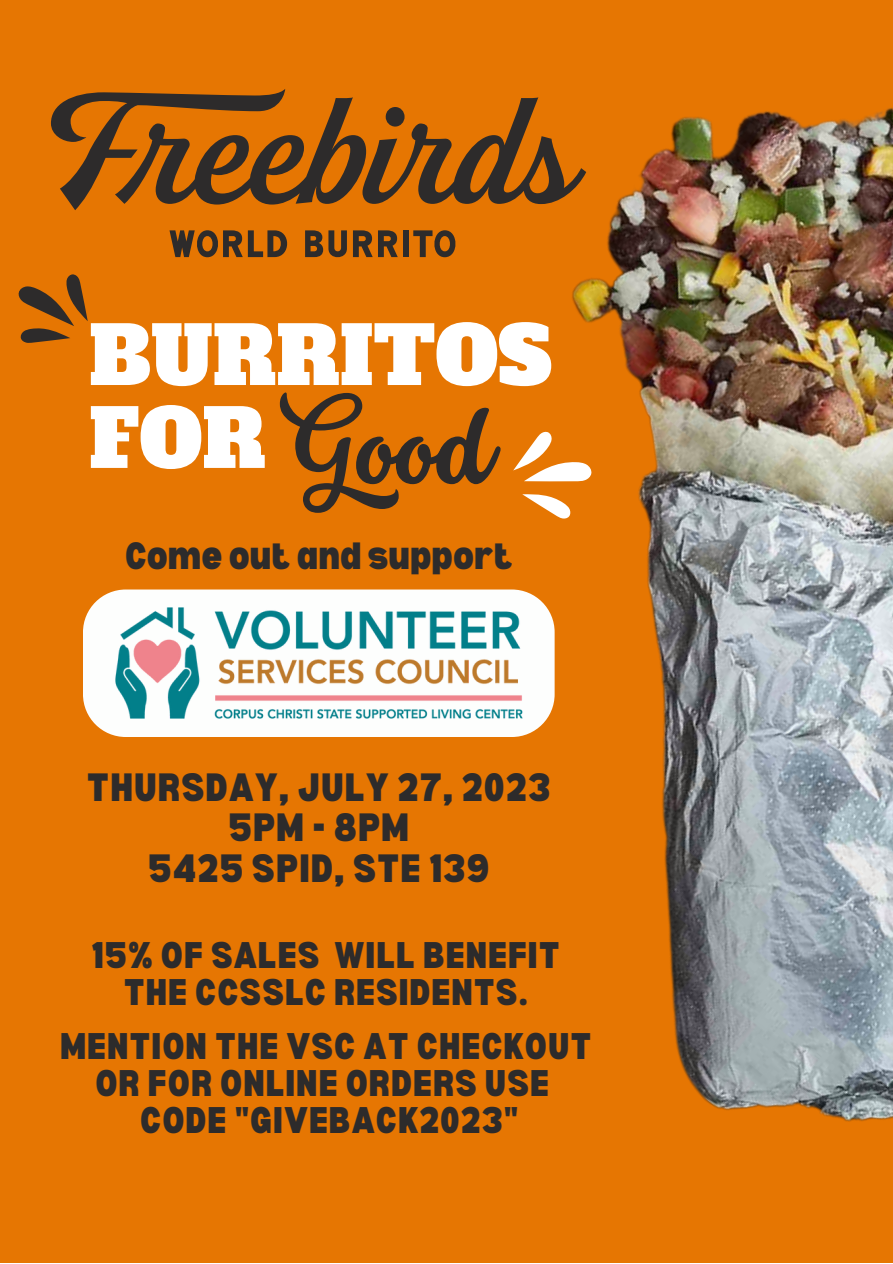
<style>
.page{position:relative;width:893px;height:1264px;background:#fff}
.page>*{position:absolute;margin:0;border:0;box-sizing:border-box;transform-origin:0 0}
.t1{font:101.25px "Stars Love";color:#2d2b2b}
.t2{font:79.5px "Alfa Slab One";color:#fff}
.t3{font:900 semi-condensed 38.55px "Bernoru";letter-spacing:.025em;color:#2d2b2b}
.t4{font:900 semi-condensed 37.2px "Bernoru";color:#2d2b2b}
.t5{font:900 semi-condensed 36.3px/37.2px "Bernoru";letter-spacing:.025em;color:#2d2b2b;text-align:center}
</style>
<div class="page">
<img style="left:0;top:0;width:892px;height:1262px">
<div style="left:83px;top:589px;width:471px;height:148px;background:#fdfefd;border-radius:43px"></div>
<svg style="left:51px;top:89px;width:535px;height:121px;background:#a45b10"></svg>
<div style="left:385px;top:107px;width:19px;height:20px;background:#2d2b2b;border-radius:50%"></div>
<svg style="left:169px;top:230px;width:122px;height:27px;background:#854e17"></svg>
<svg style="left:305px;top:230px;width:42px;height:27px"></svg>
<svg style="left:353px;top:230px;width:19px;height:27px"></svg>
<svg style="left:378px;top:230px;width:20px;height:27px"></svg>
<div style="left:403px;top:230px;width:6px;height:27px;background:#2d2b2b"></div>
<svg style="left:413px;top:230px;width:46px;height:27px"></svg>
<img style="left:91px;top:561px;width:455px;height:203px">
<svg style="left:15px;top:272px;width:88px;height:87px;background:#bb640b"></svg>
<svg style="left:522px;top:494px;width:48px;height:25px"></svg>
<svg style="left:513px;top:431px;width:79px;height:50px"></svg>
<p class="t2" style="left:89px;top:302px;width:464px">BURRITOS</p>
<p class="t2" style="left:89px;top:385px;width:178px">FOR</p>
<p class="t1" style="left:280px;top:390px;width:213px">Good</p>
<p class="t4" style="left:125px;top:534px;width:389px">Come out and support</p>
<p class="t3" style="left:87px;top:764px;width:465px">THURSDAY, JULY 27, 2023</p>
<p class="t3" style="left:228px;top:805px;width:182px">5PM - 8PM</p>
<p class="t3" style="left:148px;top:845px;width:343px">5425 SPID, STE 139</p>
<p class="t5" style="left:92px;top:934px;width:469px">15% OF SALES WILL BENEFIT<br>THE CCSSLC RESIDENTS.</p>
<p class="t5" style="left:60px;top:1025px;width:533px">MENTION THE VSC AT CHECKOUT<br>OR FOR ONLINE ORDERS USE<br>CODE "GIVEBACK2023"</p>
</div>
